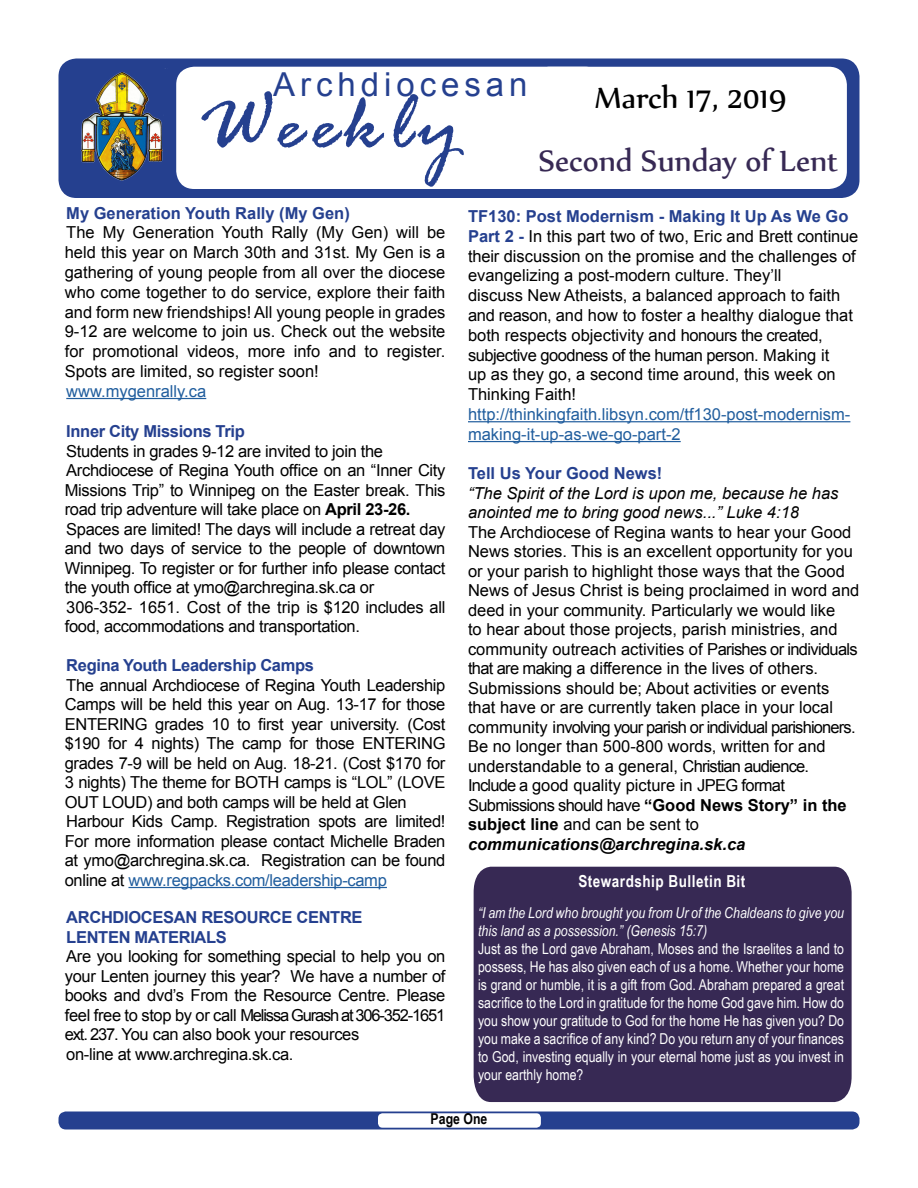
<style>
.page{position:relative;width:918px;height:1188px;background:#fff}
.page>*{position:absolute;margin:0;border:0;box-sizing:border-box;transform-origin:0 0}
.t1{font:italic 88.5px "Rage";color:#25408f}
.t2{font:36px "Nyala";color:#372954}
.t3{font:36px "Nyala";color:#000}
.t4{font:33px "Arial";letter-spacing:.15em;color:#25408f}
.t5{font:16.5px/19.5px "Arial";letter-spacing:-.02em;color:#000}
.t6{font:16.5px/19.5px "Arial";color:#000}
.t7{font:16.5px/19.8px "Arial";color:#215e9e}
.t8{font:700 16.5px/19.5px "Arial";letter-spacing:-.02em;color:#25408f}
.t9{font:italic 16.5px/19.5px "Arial";color:#000}
.t10{font:700 16.5px "Arial";color:#25408f}
.t11{font:700 16.5px "Arial Narrow";letter-spacing:.03em;color:#fff}
.t12{font:15px/18px "Arial Narrow";color:#fff;text-align:justify}
.t13{font:italic 15px/18px "Arial Narrow";color:#fff}
.t14{font:700 15px "Arial Narrow";color:#000}
.s1{font-weight:700}
.s2{color:#215e9e}
.s3{font-weight:700;color:#25408f}
.s4{font-weight:700;font-style:italic}
</style>
<div class="page">
<hr style="left:468px;top:421px;width:382px;height:1px;background:#215e9e">
<hr style="left:468px;top:441px;width:213px;height:1px;background:#215e9e">
<div style="left:58px;top:58px;width:802px;height:140px;background:#25408f;border-radius:18px"></div>
<img style="left:80px;top:72px;width:83px;height:109px">
<div style="left:176px;top:67px;width:427px;height:122px;background:#fff;border-radius:18px"></div>
<div style="left:531px;top:67px;width:316px;height:122px;background:#fff;border-radius:18px"></div>
<div style="left:58px;top:1112px;width:802px;height:18px;background:#25408f;border-radius:8px"></div>
<div style="left:378px;top:1113px;width:163px;height:15px;background:#fff;border-radius:5px"></div>
<hr style="left:66px;top:398px;width:140px;height:1px;background:#215e9e">
<hr style="left:128px;top:887px;width:259px;height:1px;background:#215e9e">
<div style="left:474px;top:867px;width:378px;height:235px;background:#372954"></div>
<h3 class="t4" style="left:273px;top:63px;width:256px">Archdiocesan</h3>
<h1 class="t1" style="left:202px;top:76px;width:261px">Weekly</h1>
<h2 class="t3" style="left:595px;top:76px;width:193px">March 17, 2019</h2>
<h2 class="t2" style="left:539px;top:139px;width:301px">Second Sunday of Lent</h2>
<p class="t10" style="left:66px;top:202px;width:285px">My Generation Youth Rally (My Gen)</p>
<p class="t5" style="left:65px;top:223px;width:382px;text-align:justify">The My Generation Youth Rally (My Gen) will be held this year on March 30th and 31st. My Gen is a gathering of young people from all over the diocese who come together to do service, explore their faith and form new friendships! All young people in grades 9-12 are welcome to join us. Check out the website for promotional videos, more info and to register.<br>Spots are limited, so register soon!</p>
<p class="t7" style="left:66px;top:381px;width:141px">www.mygenrally.ca</p>
<p class="t8" style="left:66px;top:422px;width:180px">Inner City Missions Trip</p>
<p class="t5" style="left:65px;top:441px;width:382px">Students in grades 9-12 are invited to join the Archdiocese of Regina Youth office on an “Inner City Missions Trip” to Winnipeg on the Easter break. This road trip adventure will take place on <span class="s1">April 23-26.<br></span>Spaces are limited! The days will include a retreat day and two days of service to the people of downtown Winnipeg. To register or for further info please contact the youth office at ymo@archregina.sk.ca or<br>306-352- 1651. Cost of the trip is $120 includes all food, accommodations and transportation.</p>
<p class="t8" style="left:66px;top:656px;width:249px">Regina Youth Leadership Camps</p>
<p class="t5" style="left:65px;top:675px;width:382px">The annual Archdiocese of Regina Youth Leadership Camps will be held this year on Aug. 13-17 for those ENTERING grades 10 to first year university. (Cost $190 for 4 nights) The camp for those ENTERING grades 7-9 will be held on Aug. 18-21. (Cost $170 for 3 nights) The theme for BOTH camps is “LOL” (LOVE OUT LOUD) and both camps will be held at Glen Harbour Kids Camp. Registration spots are limited!<br>For more information please contact Michelle Braden at ymo@archregina.sk.ca. Registration can be found online at <span class="s2">www.regpacks.com/leadership-camp</span></p>
<p class="t8" style="left:66px;top:908px;width:298px">ARCHDIOCESAN RESOURCE CENTRE<br>LENTEN MATERIALS</p>
<p class="t5" style="left:65px;top:947px;width:382px">Are you looking for something special to help you on your Lenten journey this year? We have a number of books and dvd’s From the Resource Centre. Please feel free to stop by or call Melissa Gurash at 306-352-1651 ext. 237. You can also book your resources<br>on-line at www.archregina.sk.ca.</p>
<p class="t6" style="left:468px;top:206px;width:392px"><span class="s3">TF130: Post Modernism - Making It Up As We Go Part 2 -</span> In this part two of two, Eric and Brett continue their discussion on the promise and the challenges of evangelizing a post-modern culture. They’ll<br>discuss New Atheists, a balanced approach to faith and reason, and how to foster a healthy dialogue that both respects objectivity and honours the created, subjective goodness of the human person. Making it<br>up as they go, a second time around, this week on Thinking Faith!</p>
<p class="t7" style="left:468px;top:404px;width:384px">http://thinkingfaith.libsyn.com/tf130-post-modernism&shy;making-it-up-as-we-go-part-2</p>
<p class="t10" style="left:468px;top:463px;width:196px">Tell Us Your Good News!</p>
<p class="t9" style="left:468px;top:484px;width:372px">“The Spirit of the Lord is upon me, because he has anointed me to bring good news...” Luke 4:18</p>
<p class="t6" style="left:468px;top:523px;width:393px">The Archdiocese of Regina wants to hear your Good News stories. This is an excellent opportunity for you or your parish to highlight those ways that the Good News of Jesus Christ is being proclaimed in word and deed in your community. Particularly we would like<br>to hear about those projects, parish ministries, and community outreach activities of Parishes or individuals that are making a difference in the lives of others.<br>Submissions should be; About activities or events that have or are currently taken place in your local community involving your parish or individual parishioners.<br>Be no longer than 500-800 words, written for and understandable to a general, Christian audience.<br>Include a good quality picture in JPEG format Submissions should have <span class="s1">“Good News Story” in the subject line</span> and can be sent to <span class="s4">communications@archregina.sk.ca</span></p>
<p class="t11" style="left:578px;top:869px;width:169px">Stewardship Bulletin Bit</p>
<p class="t13" style="left:478px;top:904px;width:368px">“I am the Lord who brought you from Ur of the Chaldeans to give you this land as a possession.” (Genesis 15:7)</p>
<p class="t12" style="left:478px;top:939px;width:367px">Just as the Lord gave Abraham, Moses and the Israelites a land to possess, He has also given each of us a home. Whether your home is grand or humble, it is a gift from God. Abraham prepared a great sacrifice to the Lord in gratitude for the home God gave him. How do you show your gratitude to God for the home He has given you? Do you make a sacrifice of any kind? Do you return any of your finances to God, investing equally in your eternal home just as you invest in your earthly home?</p>
<p class="t14" style="left:431px;top:1108px;width:58px">Page One</p>
</div>
